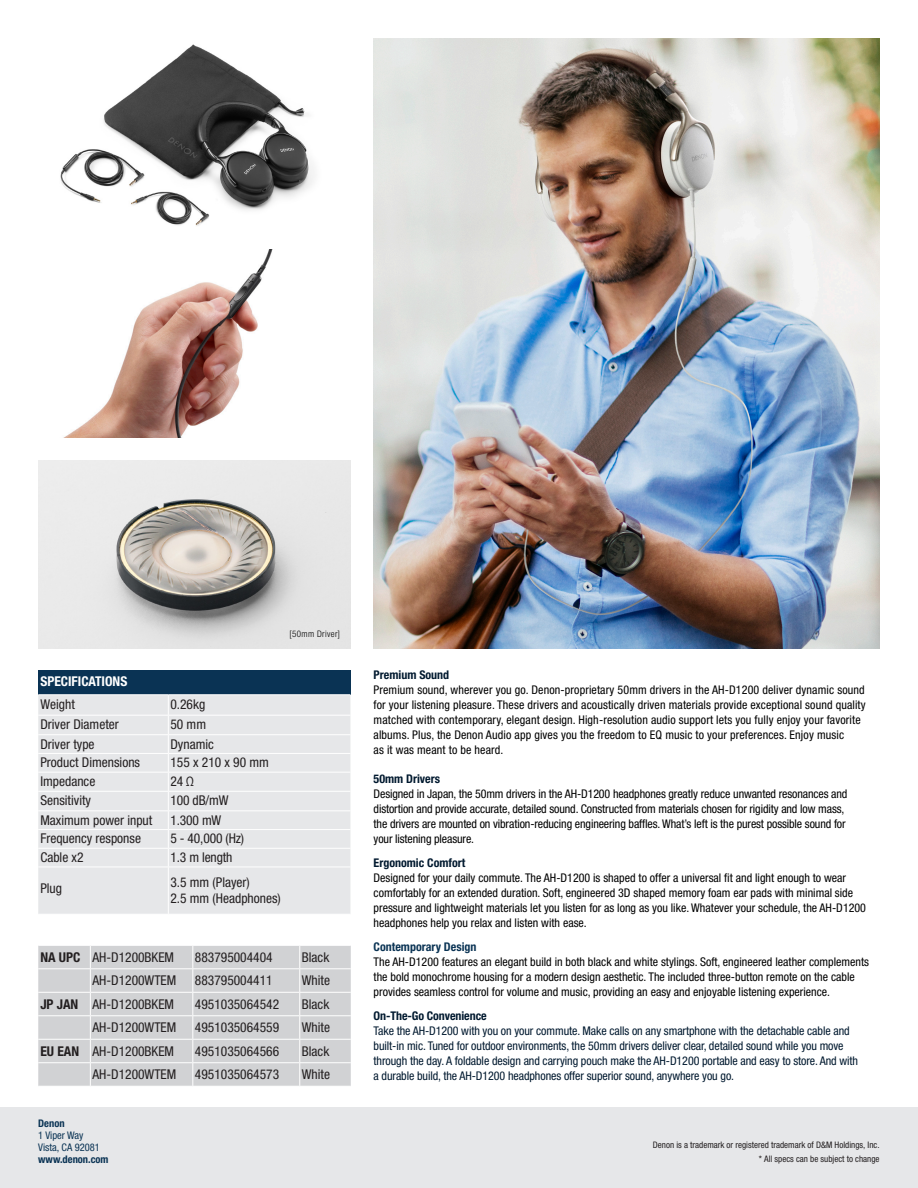
<style>
.page{position:relative;width:918px;height:1188px;background:#fff}
.page>*{position:absolute;margin:0;border:0;box-sizing:border-box;transform-origin:0 0}
.Basic_Euro_Eng{font:condensed 13.5px "Helvetica Neue LT Std";color:#231f20}
.Basic_Euro_Eng-2{font:700 condensed 13.5px "Helvetica Neue LT Std";color:#231f20}
.Table_Title_HM_6_5_8{font:700 condensed 13.5px "Helvetica Neue LT Std";color:#fff}
.ptxt_HL_6_5_10_5_Lin{font:condensed 12px/15px "Helvetica Neue LT Std";color:#000}
.ptxt_HL_6_5_10_5_Lin-2{font:condensed 12px/15px "Helvetica Neue LT Std";letter-spacing:-.005em;color:#00192f}
.ptxt_HL_6_5_10_5_Lin-3{font:700 condensed 12px "Helvetica Neue LT Std";color:#00192f}
.ptxt_HL_6_5_10_5_Lin-4{font:700 condensed 12px "Helvetica Neue LT Std";color:#0a3354}
.t1{font:condensed 10.5px/12px "Helvetica Neue LT Std";color:#0a3354}
.t2{font:700 condensed 10.5px "Helvetica Neue LT Std";color:#0a3354}
.t3{font:condensed 9px "Helvetica Neue LT Std";color:#231f20}
.ptxt_HL_6_5_10_5_Lin-5{font:300 condensed 9px "Helvetica Neue LT Std";letter-spacing:.04em;color:#000}
.s1{font-weight:700}
</style>
<div class="page">
<div style="left:38px;top:670px;width:312px;height:25px;background:#0a3354"></div>
<div style="left:38px;top:695px;width:312px;height:219px;background:#e6e7e9"></div>
<hr style="left:38px;top:694px;width:130px;height:1px;background:#fff">
<hr style="left:168px;top:694px;width:182px;height:1px;background:#fff">
<hr style="left:38px;top:715px;width:130px;height:1px;background:#fff">
<hr style="left:168px;top:715px;width:182px;height:1px;background:#fff">
<hr style="left:38px;top:734px;width:130px;height:1px;background:#fff">
<hr style="left:168px;top:734px;width:182px;height:1px;background:#fff">
<hr style="left:38px;top:753px;width:130px;height:1px;background:#fff">
<hr style="left:168px;top:753px;width:182px;height:1px;background:#fff">
<hr style="left:38px;top:772px;width:130px;height:1px;background:#fff">
<hr style="left:168px;top:772px;width:182px;height:1px;background:#fff">
<hr style="left:38px;top:791px;width:130px;height:1px;background:#fff">
<hr style="left:168px;top:791px;width:182px;height:1px;background:#fff">
<hr style="left:38px;top:810px;width:130px;height:1px;background:#fff">
<hr style="left:168px;top:810px;width:182px;height:1px;background:#fff">
<hr style="left:38px;top:829px;width:130px;height:1px;background:#fff">
<hr style="left:168px;top:829px;width:182px;height:1px;background:#fff">
<hr style="left:38px;top:848px;width:130px;height:1px;background:#fff">
<hr style="left:168px;top:848px;width:182px;height:1px;background:#fff">
<hr style="left:38px;top:867px;width:130px;height:1px;background:#fff">
<hr style="left:168px;top:867px;width:182px;height:1px;background:#fff">
<svg style="left:168px;top:695px;width:1px;height:172px"></svg>
<hr style="left:168px;top:867px;width:1px;height:47px;background:#fff">
<svg style="left:38px;top:946px;width:313px;height:140px;background:#d1d2d4"></svg>
<hr style="left:38px;top:968px;width:52px;height:1px;background:#fff">
<hr style="left:90px;top:968px;width:103px;height:1px;background:#fff">
<hr style="left:193px;top:968px;width:107px;height:1px;background:#fff">
<hr style="left:300px;top:968px;width:51px;height:1px;background:#fff">
<hr style="left:38px;top:992px;width:52px;height:1px;background:#fff">
<hr style="left:90px;top:992px;width:103px;height:1px;background:#fff">
<hr style="left:193px;top:992px;width:107px;height:1px;background:#fff">
<hr style="left:300px;top:992px;width:51px;height:1px;background:#fff">
<hr style="left:38px;top:1015px;width:52px;height:1px;background:#fff">
<hr style="left:90px;top:1015px;width:103px;height:1px;background:#fff">
<hr style="left:193px;top:1015px;width:107px;height:1px;background:#fff">
<hr style="left:300px;top:1015px;width:51px;height:1px;background:#fff">
<hr style="left:38px;top:1039px;width:52px;height:1px;background:#fff">
<hr style="left:90px;top:1039px;width:103px;height:1px;background:#fff">
<hr style="left:193px;top:1039px;width:107px;height:1px;background:#fff">
<hr style="left:300px;top:1039px;width:51px;height:1px;background:#fff">
<hr style="left:38px;top:1062px;width:52px;height:1px;background:#fff">
<hr style="left:90px;top:1062px;width:103px;height:1px;background:#fff">
<hr style="left:193px;top:1062px;width:107px;height:1px;background:#fff">
<hr style="left:300px;top:1062px;width:51px;height:1px;background:#fff">
<svg style="left:90px;top:946px;width:1px;height:140px"></svg>
<svg style="left:192px;top:946px;width:1px;height:140px"></svg>
<svg style="left:299px;top:946px;width:1px;height:140px"></svg>
<div style="left:0;top:1107px;width:918px;height:81px;background:#e6e7e9"></div>
<img style="left:374px;top:38px;width:506px;height:611px">
<img style="left:65px;top:249px;width:208px;height:188px">
<img style="left:38px;top:461px;width:312px;height:188px">
<img style="left:60px;top:44px;width:254px;height:182px">
<p class="ptxt_HL_6_5_10_5_Lin-5" style="left:290px;top:629px;width:52px">[50mm Driver]</p>
<p class="Table_Title_HM_6_5_8" style="left:40px;top:673px;width:88px">SPECIFICATIONS</p>
<p class="Basic_Euro_Eng" style="left:40px;top:696px;width:36px">Weight</p>
<p class="Basic_Euro_Eng" style="left:170px;top:696px;width:36px">0.26kg</p>
<p class="Basic_Euro_Eng" style="left:40px;top:716px;width:80px">Driver Diameter</p>
<p class="Basic_Euro_Eng" style="left:170px;top:716px;width:37px">50 mm</p>
<p class="Basic_Euro_Eng" style="left:40px;top:736px;width:56px">Driver type</p>
<p class="Basic_Euro_Eng" style="left:170px;top:736px;width:45px">Dynamic</p>
<p class="Basic_Euro_Eng" style="left:40px;top:755px;width:101px">Product Dimensions</p>
<p class="Basic_Euro_Eng" style="left:170px;top:755px;width:100px">155 x 210 x 90 mm</p>
<p class="Basic_Euro_Eng" style="left:40px;top:773px;width:56px">Impedance</p>
<p class="Basic_Euro_Eng" style="left:170px;top:773px;width:25px">24Ω</p>
<p class="Basic_Euro_Eng" style="left:40px;top:793px;width:52px">Sensitivity</p>
<p class="Basic_Euro_Eng" style="left:170px;top:793px;width:60px">100 dB/mW</p>
<p class="Basic_Euro_Eng" style="left:40px;top:812px;width:113px">Maximum power input</p>
<p class="Basic_Euro_Eng" style="left:170px;top:812px;width:52px">1.300 mW</p>
<p class="Basic_Euro_Eng" style="left:40px;top:831px;width:102px">Frequency response</p>
<p class="Basic_Euro_Eng" style="left:170px;top:831px;width:75px">5 - 40,000 (Hz)</p>
<p class="Basic_Euro_Eng" style="left:40px;top:850px;width:45px">Cable x2</p>
<p class="Basic_Euro_Eng" style="left:170px;top:850px;width:63px">1.3 m length</p>
<p class="Basic_Euro_Eng" style="left:40px;top:880px;width:23px">Plug</p>
<p class="Basic_Euro_Eng" style="left:170px;top:874px;width:81px">3.5 mm (Player)</p>
<p class="Basic_Euro_Eng" style="left:170px;top:891px;width:112px">2.5 mm (Headphones)</p>
<p class="Basic_Euro_Eng-2" style="left:40px;top:949px;width:42px">NA UPC</p>
<p class="Basic_Euro_Eng" style="left:92px;top:949px;width:83px">AH-D1200BKEM</p>
<p class="Basic_Euro_Eng" style="left:195px;top:949px;width:79px">883795004404</p>
<p class="Basic_Euro_Eng" style="left:302px;top:949px;width:29px">Black</p>
<p class="Basic_Euro_Eng" style="left:92px;top:973px;width:85px">AH-D1200WTEM</p>
<p class="Basic_Euro_Eng" style="left:195px;top:973px;width:79px">883795004411</p>
<p class="Basic_Euro_Eng" style="left:302px;top:973px;width:30px">White</p>
<p class="Basic_Euro_Eng-2" style="left:40px;top:996px;width:40px">JP JAN</p>
<p class="Basic_Euro_Eng" style="left:92px;top:996px;width:83px">AH-D1200BKEM</p>
<p class="Basic_Euro_Eng" style="left:195px;top:996px;width:86px">4951035064542</p>
<p class="Basic_Euro_Eng" style="left:302px;top:996px;width:29px">Black</p>
<p class="Basic_Euro_Eng" style="left:92px;top:1020px;width:85px">AH-D1200WTEM</p>
<p class="Basic_Euro_Eng" style="left:195px;top:1020px;width:86px">4951035064559</p>
<p class="Basic_Euro_Eng" style="left:302px;top:1020px;width:30px">White</p>
<p class="Basic_Euro_Eng-2" style="left:40px;top:1043px;width:40px">EU EAN</p>
<p class="Basic_Euro_Eng" style="left:92px;top:1043px;width:83px">AH-D1200BKEM</p>
<p class="Basic_Euro_Eng" style="left:195px;top:1043px;width:86px">4951035064566</p>
<p class="Basic_Euro_Eng" style="left:302px;top:1043px;width:29px">Black</p>
<p class="Basic_Euro_Eng" style="left:92px;top:1067px;width:85px">AH-D1200WTEM</p>
<p class="Basic_Euro_Eng" style="left:195px;top:1067px;width:86px">4951035064573</p>
<p class="Basic_Euro_Eng" style="left:302px;top:1067px;width:30px">White</p>
<p class="t1" style="left:38px;top:1117px;width:63px"><span class="s1">Denon<br></span>1 Viper Way<br>Vista, CA 92081</p>
<p class="t2" style="left:38px;top:1152px;width:72px">www.denon.com</p>
<p class="ptxt_HL_6_5_10_5_Lin-3" style="left:374px;top:667px;width:77px">Premium Sound</p>
<p class="ptxt_HL_6_5_10_5_Lin" style="left:374px;top:682px;width:494px">Premium sound, wherever you go. Denon-proprietary 50mm drivers in the AH-D1200 deliver dynamic sound for your listening pleasure. These drivers and acoustically driven materials provide exceptional sound quality matched with contemporary, elegant design. High-resolution audio support lets you fully enjoy your favorite albums. Plus, the Denon Audio app gives you the freedom to EQ music to your preferences. Enjoy music<br>as it was meant to be heard.</p>
<p class="ptxt_HL_6_5_10_5_Lin-3" style="left:374px;top:771px;width:68px">50mm Drivers</p>
<p class="ptxt_HL_6_5_10_5_Lin" style="left:374px;top:786px;width:475px">Designed in Japan, the 50mm drivers in the AH-D1200 headphones greatly reduce unwanted resonances and distortion and provide accurate, detailed sound. Constructed from materials chosen for rigidity and low mass, the drivers are mounted on vibration-reducing engineering baffles. What’s left is the purest possible sound for your listening pleasure.</p>
<p class="ptxt_HL_6_5_10_5_Lin-3" style="left:374px;top:855px;width:93px">Ergonomic Comfort</p>
<p class="ptxt_HL_6_5_10_5_Lin" style="left:374px;top:870px;width:494px">Designed for your daily commute. The AH-D1200 is shaped to offer a universal fit and light enough to wear comfortably for an extended duration. Soft, engineered 3D shaped memory foam ear pads with minimal side pressure and lightweight materials let you listen for as long as you like. Whatever your schedule, the AH-D1200 headphones help you relax and listen with ease.</p>
<p class="ptxt_HL_6_5_10_5_Lin-4" style="left:374px;top:939px;width:105px">Contemporary Design</p>
<p class="ptxt_HL_6_5_10_5_Lin" style="left:374px;top:954px;width:497px">The AH-D1200 features an elegant build in both black and white stylings. Soft, engineered leather complements the bold monochrome housing for a modern design aesthetic. The included three-button remote on the cable provides seamless control for volume and music, providing an easy and enjoyable listening experience.</p>
<p class="ptxt_HL_6_5_10_5_Lin-2" style="left:374px;top:1008px;width:486px"><span class="s1">On-The-Go Convenience<br></span>Take the AH-D1200 with you on your commute. Make calls on any smartphone with the detachable cable and built-in mic. Tuned for outdoor environments, the 50mm drivers deliver clear, detailed sound while you move through the day. A foldable design and carrying pouch make the AH-D1200 portable and easy to store. And with a durable build, the AH-D1200 headphones offer superior sound, anywhere you go.</p>
<p class="t3" style="left:653px;top:1140px;width:228px">Denon is a trademark or registered trademark of D&amp;M Holdings, Inc.</p>
<p class="t3" style="left:759px;top:1154px;width:122px">* All specs can be subject to change</p>
</div>
